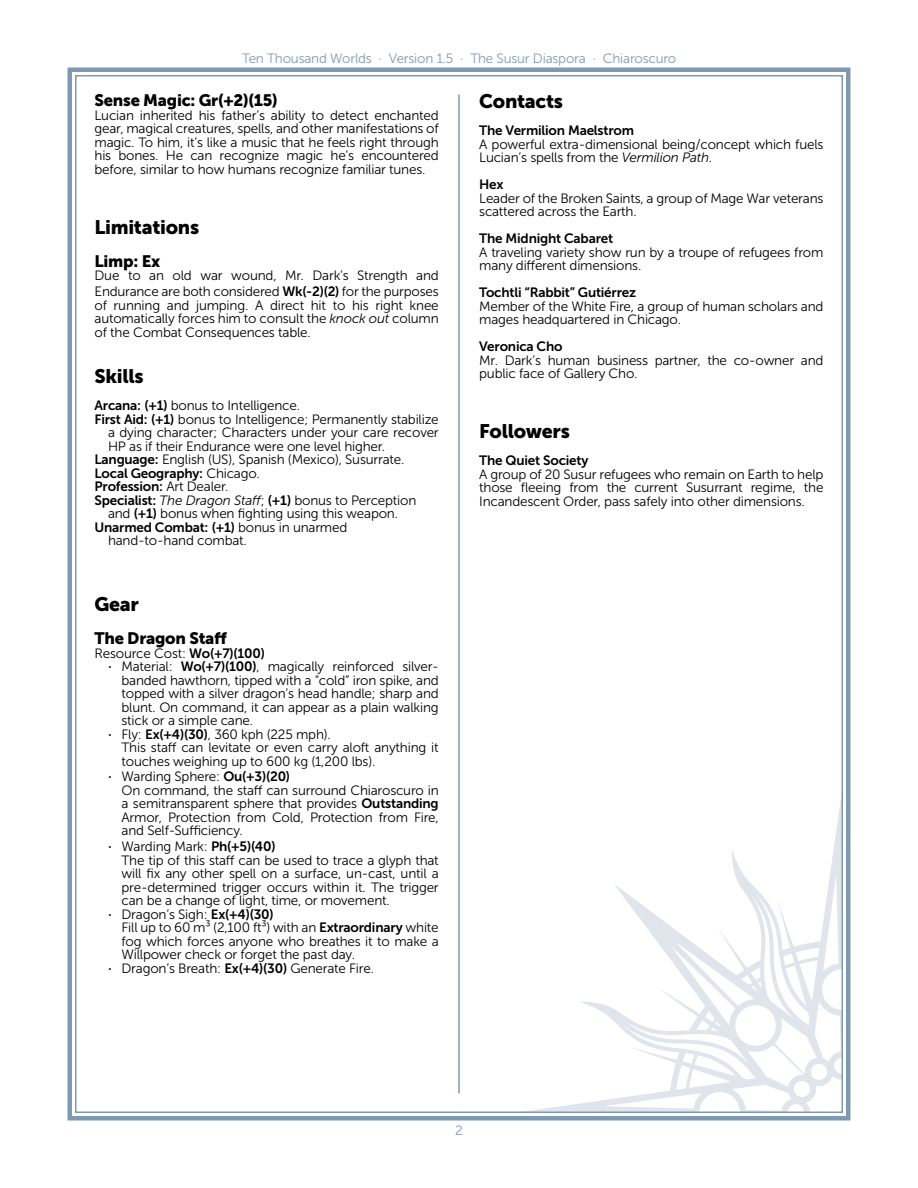
<style>
.page{position:relative;width:918px;height:1188px;background:#fff}
.page>*{position:absolute;margin:0;border:0;box-sizing:border-box;transform-origin:0 0}
.t1{font:19.5px "Museo Sans 900";letter-spacing:-.015em;color:#000}
.t2{font:16.5px "Museo Sans 900";letter-spacing:-.015em;color:#000}
.t3{font:13.5px/13.5px "Museo Sans 300";letter-spacing:-.015em;color:#000}
.t4{font:13.5px/13.5px "Museo Sans 700";letter-spacing:-.015em;color:#000}
.t5{font:13.5px "Museo Sans 300";letter-spacing:-.015em;color:#8099b3}
.s1{font-style:italic}
.s2{font-family:"Museo Sans 700"}
.s3{font-family:"Museo Sans 300"}
</style>
<div class="page">
<div style="left:67px;top:67px;width:784px;height:1054px;border:4px solid #8099b3"></div>
<hr style="left:458px;top:94px;width:2px;height:999px;background:#8099b3">
<svg style="left:518px;top:788px;width:324px;height:324px"></svg>
<p class="t5" style="left:242px;top:53px;width:436px">Ten Thousand Worlds · Version 1.5 · The Susur Diaspora · Chiaroscuro</p>
<p class="t2" style="left:95px;top:94px;width:185px">Sense Magic: Gr(+2)(15)</p>
<p class="t3" style="left:95px;top:110px;width:346px;text-align:justify">Lucian inherited his father’s ability to detect enchanted gear, magical creatures, spells, and other manifestations of magic. To him, it’s like a music that he feels right through his bones. He can recognize magic he’s encountered before, similar to how humans recognize familiar tunes.</p>
<h1 class="t1" style="left:479px;top:94px;width:85px">Contacts</h1>
<p class="t4" style="left:479px;top:125px;width:156px">The Vermilion Maelstrom</p>
<p class="t3" style="left:479px;top:139px;width:346px">A powerful extra-dimensional being/concept which fuels<br>Lucian’s spells from the <span class="s1">Vermilion Path</span>.</p>
<p class="t4" style="left:479px;top:179px;width:26px">Hex</p>
<p class="t3" style="left:479px;top:193px;width:346px">Leader of the Broken Saints, a group of Mage War veterans scattered across the Earth.</p>
<p class="t4" style="left:479px;top:233px;width:135px">The Midnight Cabaret</p>
<p class="t3" style="left:479px;top:247px;width:346px">A traveling variety show run by a troupe of refugees from many different dimensions.</p>
<p class="t4" style="left:479px;top:287px;width:158px">Tochtli “Rabbit” Gutiérrez</p>
<p class="t3" style="left:479px;top:301px;width:346px">Member of the White Fire, a group of human scholars and mages headquartered in Chicago.</p>
<p class="t4" style="left:479px;top:341px;width:85px">Veronica Cho</p>
<p class="t3" style="left:479px;top:355px;width:346px">Mr. Dark’s human business partner, the co-owner and public face of Gallery Cho.</p>
<h1 class="t1" style="left:95px;top:219px;width:106px">Limitations</h1>
<p class="t2" style="left:95px;top:254px;width:67px">Limp: Ex</p>
<p class="t3" style="left:95px;top:269px;width:346px;line-height:15.8px">Due to an old war wound, Mr. Dark’s Strength and<br>Endurance are both considered <span class="s2">Wk(-2)(2)</span> for the purposes</p>
<p class="t3" style="left:95px;top:299px;width:346px;text-align:justify">of running and jumping. A direct hit to his right knee automatically forces him to consult the <span class="s1">knock out</span> column of the Combat Consequences table.</p>
<h1 class="t1" style="left:95px;top:368px;width:51px">Skills</h1>
<p class="t3" style="left:95px;top:400px;width:207px"><span class="s2">Arcana: (+1)</span> bonus to Intelligence.</p>
<p class="t3" style="left:95px;top:413px;width:346px"><span class="s2">First Aid: (+1)</span> bonus to Intelligence; Permanently stabilize</p>
<p class="t3" style="left:108px;top:427px;width:332px">a dying character; Characters under your care recover</p>
<p class="t3" style="left:108px;top:440px;width:279px">HP as if their Endurance were one level higher.</p>
<p class="t3" style="left:95px;top:454px;width:311px"><span class="s2">Language:</span> English (US), Spanish (Mexico), Susurrate.</p>
<p class="t4" style="left:95px;top:467px;width:167px">Local Geography: <span class="s3">Chicago.<br></span>Profession: <span class="s3">Art Dealer.</span></p>
<p class="t3" style="left:95px;top:494px;width:323px;text-align:center"><span class="s2">Specialist:</span> <span class="s1">The Dragon Staff</span>; <span class="s2">(+1)</span> bonus to Perception and <span class="s2">(+1)</span> bonus when fighting using this weapon.</p>
<p class="t4" style="left:95px;top:521px;width:254px">Unarmed Combat: (+1) <span class="s3">bonus in unarmed</span></p>
<p class="t3" style="left:108px;top:535px;width:140px">hand-to-hand combat.</p>
<h1 class="t1" style="left:479px;top:424px;width:92px">Followers</h1>
<p class="t4" style="left:479px;top:455px;width:111px">The Quiet Society</p>
<p class="t3" style="left:479px;top:469px;width:346px;text-align:justify">A group of 20 Susur refugees who remain on Earth to help those fleeing from the current Susurrant regime, the Incandescent Order, pass safely into other dimensions.</p>
<h1 class="t1" style="left:95px;top:596px;width:46px">Gear</h1>
<p class="t2" style="left:95px;top:632px;width:134px">The Dragon Staff</p>
<p class="t3" style="left:95px;top:647px;width:172px">Resource Cost: <span class="s2">Wo(+7)(100)</span></p>
<p class="t3" style="left:108px;top:661px;width:332px"><span class="s2">·</span> Material: <span class="s2">Wo(+7)(100)</span>, magically reinforced silver-</p>
<p class="t3" style="left:122px;top:674px;width:319px">banded hawthorn, tipped with a “cold” iron spike, and</p>
<p class="t3" style="left:122px;top:688px;width:319px">topped with a silver dragon’s head handle; sharp and</p>
<p class="t3" style="left:122px;top:701px;width:319px">blunt. On command, it can appear as a plain walking</p>
<p class="t3" style="left:122px;top:715px;width:133px">stick or a simple cane.</p>
<p class="t3" style="left:108px;top:728px;width:224px"><span class="s2">·</span> Fly: <span class="s2">Ex(+4)(30)</span>, 360 kph (225 mph).</p>
<p class="t3" style="left:122px;top:742px;width:319px">This staff can levitate or even carry aloft anything it</p>
<p class="t3" style="left:122px;top:755px;width:255px">touches weighing up to 600 kg (1,200 lbs).</p>
<p class="t3" style="left:122px;top:771px;width:319px;text-indent:-14px"><span class="s2">·</span> Warding Sphere: <span class="s2">Ou(+3)(20)<br></span>On command, the staff can surround Chiaroscuro in a semitransparent sphere that provides <span class="s2">Outstanding </span>Armor, Protection from Cold, Protection from Fire, and Self-Sufficiency.</p>
<p class="t3" style="left:108px;top:841px;width:169px"><span class="s2">·</span> Warding Mark: <span class="s2">Ph(+5)(40)</span></p>
<p class="t3" style="left:122px;top:854px;width:319px">The tip of this staff can be used to trace a glyph that</p>
<p class="t3" style="left:122px;top:868px;width:319px">will fix any other spell on a surface, un-cast, until a</p>
<p class="t3" style="left:122px;top:881px;width:319px">pre-determined trigger occurs within it. The trigger</p>
<p class="t3" style="left:122px;top:895px;width:270px">can be a change of light, time, or movement.</p>
<p class="t3" style="left:108px;top:908px;width:167px"><span class="s2">·</span> Dragon’s Sigh: <span class="s2">Ex(+4)(30)</span></p>
<p class="t3" style="left:122px;top:922px;width:319px">Fill up to 60 m³ (2,100 ft³) with an <span class="s2">Extraordinary</span> white</p>
<p class="t3" style="left:122px;top:935px;width:319px">fog which forces anyone who breathes it to make a</p>
<p class="t3" style="left:122px;top:949px;width:235px">Willpower check or forget the past day.</p>
<p class="t3" style="left:108px;top:962px;width:267px"><span class="s2">·</span> Dragon’s Breath: <span class="s2">Ex(+4)(30)</span> Generate Fire.</p>
<p class="t5" style="left:455px;top:1125px;width:9px">2</p>
</div>
